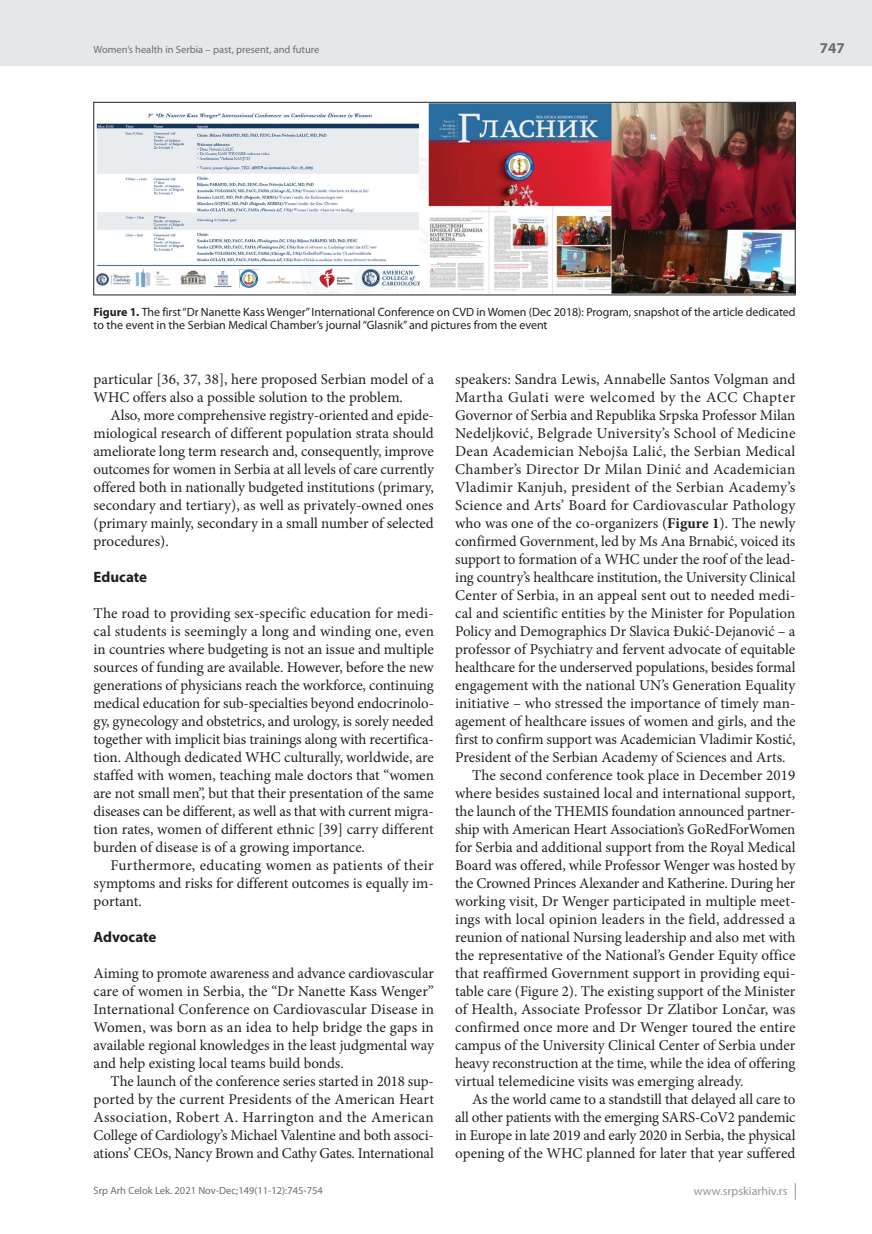
<style>
.page{position:relative;width:872px;height:1234px;background:#fff}
.page>*{position:absolute;margin:0;border:0;box-sizing:border-box;transform-origin:0 0}
.t1{font:15px/18px "Minion Pro";color:#231f20;text-align:justify}
.t2{font:15px "Minion Pro";letter-spacing:.02em;color:#231f20}
.t3{font:15px "Minion Pro";letter-spacing:.035em;color:#231f20}
.t4{font:700 15px "Myriad Pro";letter-spacing:-.005em;color:#231f20}
.t5{font:700 15px "Myriad Pro";color:#6c6d70}
.t6{font:12px/13.5px "Myriad Pro";letter-spacing:-.005em;color:#231f20}
.t7{font:12px "Myriad Pro";color:#939598}
.t8{font:10.5px "Myriad Pro";color:#6c6d70}
.s1{font-weight:700}
</style>
<div class="page">
<div style="left:0;top:0;width:872px;height:66px;background:#e6e7e9"></div>
<svg style="left:795px;top:1183px;width:1px;height:16px"></svg>
<img style="left:96px;top:104px;width:697px;height:189px">
<div style="left:94px;top:102px;width:701px;height:193px;border:1px solid #231f20"></div>
<p class="t8" style="left:94px;top:43px;width:227px">Women’s health in Serbia – past, present, and future</p>
<p class="t5" style="left:820px;top:38px;width:26px">747</p>
<p class="t6" style="left:94px;top:304px;width:703px"><span class="s1">Figure 1.</span> The first “Dr Nanette Kass Wenger” International Conference on CVD in Women (Dec 2018): Program, snapshot of the article dedicated to the event in the Serbian Medical Chamber’s journal “Glasnik” and pictures from the event</p>
<p class="t1" style="left:94px;top:370px;width:342px">particular [36, 37, 38], here proposed Serbian model of a<br>WHC offers also a possible solution to the problem.</p>
<p class="t1" style="left:94px;top:406px;width:342px;text-indent:17px">Also, more comprehensive registry-oriented and epide&shy;miological research of different population strata should ameliorate long term research and, consequently, improve outcomes for women in Serbia at all levels of care currently offered both in nationally budgeted institutions (primary, secondary and tertiary), as well as privately-owned ones (primary mainly, secondary in a small number of selected procedures).</p>
<p class="t4" style="left:94px;top:567px;width:55px">Educate</p>
<p class="t1" style="left:94px;top:604px;width:342px">The road to providing sex-specific education for medi&shy;cal students is seemingly a long and winding one, even in countries where budgeting is not an issue and multiple sources of funding are available. However, before the new generations of physicians reach the workforce, continuing medical education for sub-specialties beyond endocrinolo&shy;gy, gynecology and obstetrics, and urology, is sorely needed together with implicit bias trainings along with recertifica&shy;tion. Although dedicated WHC culturally, worldwide, are staffed with women, teaching male doctors that “women are not small men”, but that their presentation of the same diseases can be different, as well as that with current migra&shy;tion rates, women of different ethnic [39] carry different burden of disease is of a growing importance.</p>
<p class="t1" style="left:94px;top:856px;width:342px;text-indent:17px">Furthermore, educating women as patients of their symptoms and risks for different outcomes is equally im&shy;portant.</p>
<p class="t4" style="left:94px;top:927px;width:64px">Advocate</p>
<p class="t1" style="left:94px;top:964px;width:342px">Aiming to promote awareness and advance cardiovascular care of women in Serbia, the “Dr Nanette Kass Wenger” International Conference on Cardiovascular Disease in Women, was born as an idea to help bridge the gaps in available regional knowledges in the least judgmental way and help existing local teams build bonds.</p>
<p class="t1" style="left:94px;top:1072px;width:342px;text-indent:17px">The launch of the conference series started in 2018 sup&shy;ported by the current Presidents of the American Heart Association, Robert A. Harrington and the American College of Cardiology’s Michael Valentine and both associ&shy;ations’ CEOs, Nancy Brown and Cathy Gates. International</p>
<p class="t1" style="left:455px;top:370px;width:342px">speakers: Sandra Lewis, Annabelle Santos Volgman and</p>
<p class="t3" style="left:455px;top:387px;width:342px">Martha Gulati were welcomed by the ACC Chapter</p>
<p class="t1" style="left:455px;top:406px;width:342px">Governor of Serbia and Republika Srpska Professor Milan</p>
<p class="t1" style="left:455px;top:424px;width:342px">Nedeljković, Belgrade University’s School of Medicine</p>
<p class="t1" style="left:455px;top:442px;width:342px">Dean Academician Nebojša Lalić, the Serbian Medical</p>
<p class="t2" style="left:455px;top:459px;width:342px">Chamber’s Director Dr Milan Dinić and Academician</p>
<p class="t2" style="left:455px;top:477px;width:342px">Vladimir Kanjuh, president of the Serbian Academy’s</p>
<p class="t2" style="left:455px;top:495px;width:342px">Science and Arts’ Board for Cardiovascular Pathology</p>
<p class="t1" style="left:455px;top:514px;width:342px">who was one of the co-organizers (<span class="s1">Figure 1</span>). The newly</p>
<p class="t1" style="left:455px;top:532px;width:342px">confirmed Government, led by Ms Ana Brnabić, voiced its</p>
<p class="t1" style="left:455px;top:550px;width:342px">support to formation of a WHC under the roof of the lead-</p>
<p class="t1" style="left:455px;top:568px;width:342px">ing country’s healthcare institution, the University Clinical</p>
<p class="t1" style="left:455px;top:586px;width:342px">Center of Serbia, in an appeal sent out to needed medi-</p>
<p class="t1" style="left:455px;top:604px;width:342px">cal and scientific entities by the Minister for Population</p>
<p class="t1" style="left:455px;top:622px;width:342px">Policy and Demographics Dr Slavica Đukić-Dejanović – a</p>
<p class="t1" style="left:455px;top:640px;width:342px">professor of Psychiatry and fervent advocate of equitable</p>
<p class="t1" style="left:455px;top:658px;width:342px">healthcare for the underserved populations, besides formal</p>
<p class="t1" style="left:455px;top:676px;width:342px">engagement with the national UN’s Generation Equality</p>
<p class="t1" style="left:455px;top:694px;width:342px">initiative – who stressed the importance of timely man-</p>
<p class="t1" style="left:455px;top:712px;width:342px">agement of healthcare issues of women and girls, and the</p>
<p class="t1" style="left:455px;top:730px;width:342px">first to confirm support was Academician Vladimir Kostić,</p>
<p class="t1" style="left:455px;top:748px;width:332px">President of the Serbian Academy of Sciences and Arts.</p>
<p class="t1" style="left:472px;top:766px;width:325px">The second conference took place in December 2019</p>
<p class="t1" style="left:455px;top:784px;width:342px">where besides sustained local and international support,</p>
<p class="t1" style="left:455px;top:802px;width:342px">the launch of the THEMIS foundation announced partner-</p>
<p class="t1" style="left:455px;top:820px;width:342px">ship with American Heart Association’s GoRedForWomen</p>
<p class="t1" style="left:455px;top:838px;width:342px">for Serbia and additional support from the Royal Medical</p>
<p class="t1" style="left:455px;top:856px;width:342px">Board was offered, while Professor Wenger was hosted by</p>
<p class="t1" style="left:455px;top:874px;width:342px">the Crowned Princes Alexander and Katherine. During her</p>
<p class="t1" style="left:455px;top:892px;width:342px">working visit, Dr Wenger participated in multiple meet-</p>
<p class="t1" style="left:455px;top:910px;width:342px">ings with local opinion leaders in the field, addressed a</p>
<p class="t1" style="left:455px;top:928px;width:342px">reunion of national Nursing leadership and also met with</p>
<p class="t1" style="left:455px;top:946px;width:342px">the representative of the National’s Gender Equity office</p>
<p class="t1" style="left:455px;top:964px;width:342px">that reaffirmed Government support in providing equi-</p>
<p class="t1" style="left:455px;top:982px;width:342px">table care (Figure 2). The existing support of the Minister</p>
<p class="t1" style="left:455px;top:1000px;width:342px">of Health, Associate Professor Dr Zlatibor Lončar, was</p>
<p class="t1" style="left:455px;top:1018px;width:342px">confirmed once more and Dr Wenger toured the entire</p>
<p class="t1" style="left:455px;top:1036px;width:342px">campus of the University Clinical Center of Serbia under</p>
<p class="t1" style="left:455px;top:1054px;width:342px">heavy reconstruction at the time, while the idea of offering</p>
<p class="t1" style="left:455px;top:1072px;width:290px">virtual telemedicine visits was emerging already.</p>
<p class="t1" style="left:472px;top:1090px;width:325px">As the world came to a standstill that delayed all care to</p>
<p class="t1" style="left:455px;top:1108px;width:342px">all other patients with the emerging SARS-CoV2 pandemic</p>
<p class="t1" style="left:455px;top:1126px;width:342px">in Europe in late 2019 and early 2020 in Serbia, the physical</p>
<p class="t1" style="left:455px;top:1144px;width:342px">opening of the WHC planned for later that year suffered</p>
<p class="t8" style="left:94px;top:1184px;width:231px">Srp Arh Celok Lek. 2021 Nov-Dec;149(11-12):745-754</p>
<p class="t7" style="left:694px;top:1183px;width:95px">www.srpskiarhiv.rs</p>
</div>
